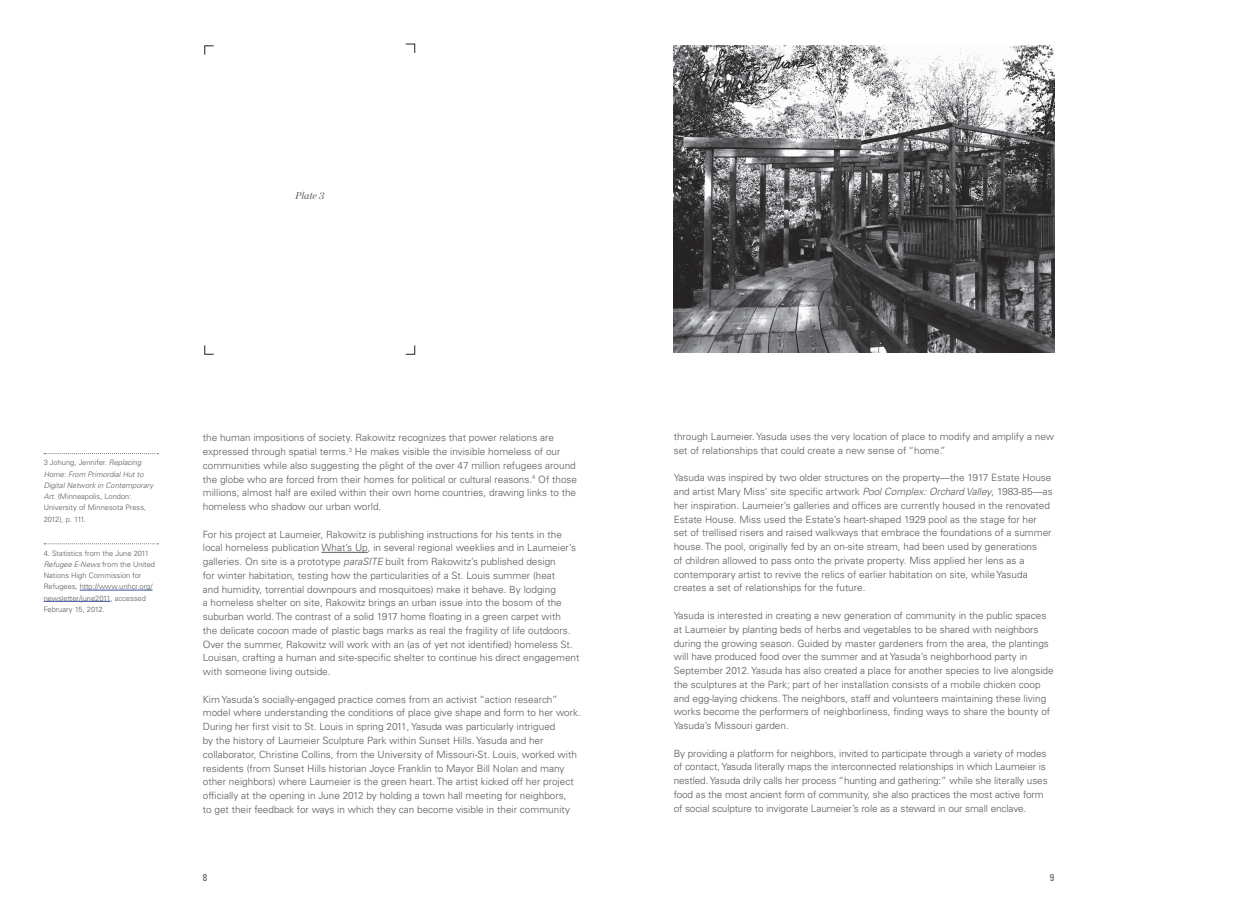
<style>
.page{position:relative;width:1260px;height:899px;background:#fff}
.page>*{position:absolute;margin:0;border:0;box-sizing:border-box;transform-origin:0 0}
.t1{font:300 10px/13.8px "Univers LT Std";color:#57585a}
.t2{font:italic 10px "Chronicle Display";letter-spacing:.005em;color:#57585a}
.t3{font:condensed 10px "Univers LT Std";color:#57585a}
.t4{font:300 7.5px/11.2px "Univers LT Std";color:#57585a}
.s1{font-style:italic}
</style>
<div class="page">
<hr style="left:322px;top:552px;width:46px;height:1px;background:#57585a">
<svg style="left:44px;top:453px;width:114px;height:1px"></svg>
<svg style="left:44px;top:543px;width:114px;height:1px"></svg>
<hr style="left:80px;top:589px;width:73px;height:1px;background:#3853a3">
<hr style="left:44px;top:601px;width:67px;height:1px;background:#3853a3">
<svg style="left:204px;top:45px;width:10px;height:10px"></svg>
<svg style="left:405px;top:43px;width:10px;height:10px"></svg>
<svg style="left:405px;top:345px;width:10px;height:10px"></svg>
<svg style="left:204px;top:345px;width:10px;height:10px"></svg>
<img style="left:674px;top:45px;width:380px;height:308px">
<p class="t2" style="left:295px;top:190px;width:31px">Plate 3</p>
<p class="t4" style="left:44px;top:457px;width:111px">3 Johung, Jennifer. <span class="s1">Replacing<br>Home: From Primordial Hut to<br>Digital Network in Contemporary<br>Art</span>. (M inneapolis, London:<br>U niversity of M innesota Press,<br>2012), p. 111.</p>
<p class="t4" style="left:44px;top:547px;width:113px">4. Statistics from the June 2011<br><span class="s1">Refugee E-News</span> from the U nited<br>Nations High Commission for<br>Refugees, http://www.unhcr.org/ newsletter/june2011, accessed<br>February 15, 2012.</p>
<p class="t1" style="left:203px;top:430px;width:376px">the human impositions of society. Rakowitz recognizes that power relations are expressed through spatial terms.<sup>3</sup> He makes visible the invisible homeless of our communities while also suggesting the plight of the over 47 million refugees around the globe who are forced from their homes for political or cultural reasons.<sup>4</sup> Of those millions, almost half are exiled within their own home countries, drawing links to the homeless who shadow our urban world.</p>
<p class="t1" style="left:203px;top:527px;width:378px">For his project at Laumeier, Rakowitz is publishing instructions for his tents in the local homeless publication What’s U p, in several regional weeklies and in Laumeier’s galleries. On site is a prototype <span class="s1">paraSITE</span> built from Rakowitz’s published design<br>for winter habitation, testing how the particularities of a St. Louis summer (heat<br>and humidity, torrential downpours and mosquitoes) make it behave. By lodging<br>a homeless shelter on site, Rakowitz brings an urban issue into the bosom of the suburban world. The contrast of a solid 1917 home floating in a green carpet with<br>the delicate cocoon made of plastic bags marks as real the fragility of life outdoors.<br>Over the summer, Rakowitz will work with an (as of yet not identified) homeless St.<br>Louisan, crafting a human and site-specific shelter to continue his direct engagement with someone living outside.</p>
<p class="t1" style="left:203px;top:692px;width:380px">Kim Yasuda’s socially-engaged practice comes from an activist “action research” model where understanding the conditions of place give shape and form to her work.<br>During her first visit to St. Louis in spring 2011, Yasuda was particularly intrigued<br>by the history of Laumeier Sculpture Park within Sunset Hills. Yasuda and her collaborator, Christine Collins, from the U niversity of M issouri-St. Louis, worked with residents (from Sunset Hills historian Joyce Franklin to Mayor Bill Nolan and many other neighbors) where Laumeier is the green heart. The artist kicked off her project officially at the opening in June 2012 by holding a town hall meeting for neighbors,<br>to get their feedback for ways in which they can become visible in their community</p>
<p class="t1" style="left:674px;top:429px;width:382px">through Laumeier. Yasuda uses the very location of place to modify and amplify a new set of relationships that could create a new sense of “home.”</p>
<p class="t1" style="left:674px;top:471px;width:381px">Yasuda was inspired by two older structures on the property—the 1917 Estate House and artist M ary M iss’ site specific artwork <span class="s1">Pool Complex: Orchard Valley</span>, 1983-85—as her inspiration. Laumeier’s galleries and offices are currently housed in the renovated Estate House. M iss used the Estate’s heart-shaped 1929 pool as the stage for her set of trellised risers and raised walkways that embrace the foundations of a summer house. The pool, originally fed by an on-site stream, had been used by generations<br>of children allowed to pass onto the private property. M iss applied her lens as a contemporary artist to revive the relics of earlier habitation on site, while Yasuda creates a set of relationships for the future.</p>
<p class="t1" style="left:674px;top:608px;width:382px">Yasuda is interested in creating a new generation of community in the public spaces at Laumeier by planting beds of herbs and vegetables to be shared with neighbors during the growing season. Guided by master gardeners from the area, the plantings will have produced food over the summer and at Yasuda’s neighborhood party in September 2012. Yasuda has also created a place for another species to live alongside the sculptures at the Park; part of her installation consists of a mobile chicken coop and egg-laying chickens. The neighbors, staff and volunteers maintaining these living works become the performers of neighborliness, finding ways to share the bounty of Yasuda’s M issouri garden.</p>
<p class="t1" style="left:674px;top:746px;width:376px">By providing a platform for neighbors, invited to participate through a variety of modes of contact, Yasuda literally maps the interconnected relationships in which Laumeier is nestled. Yasuda drily calls her process “hunting and gathering:” while she literally uses food as the most ancient form of community, she also practices the most active form of social sculpture to invigorate Laumeier’s role as a steward in our small enclave.</p>
<p class="t3" style="left:203px;top:870px;width:6px">8</p>
<p class="t3" style="left:1050px;top:870px;width:6px">9</p>
</div>
